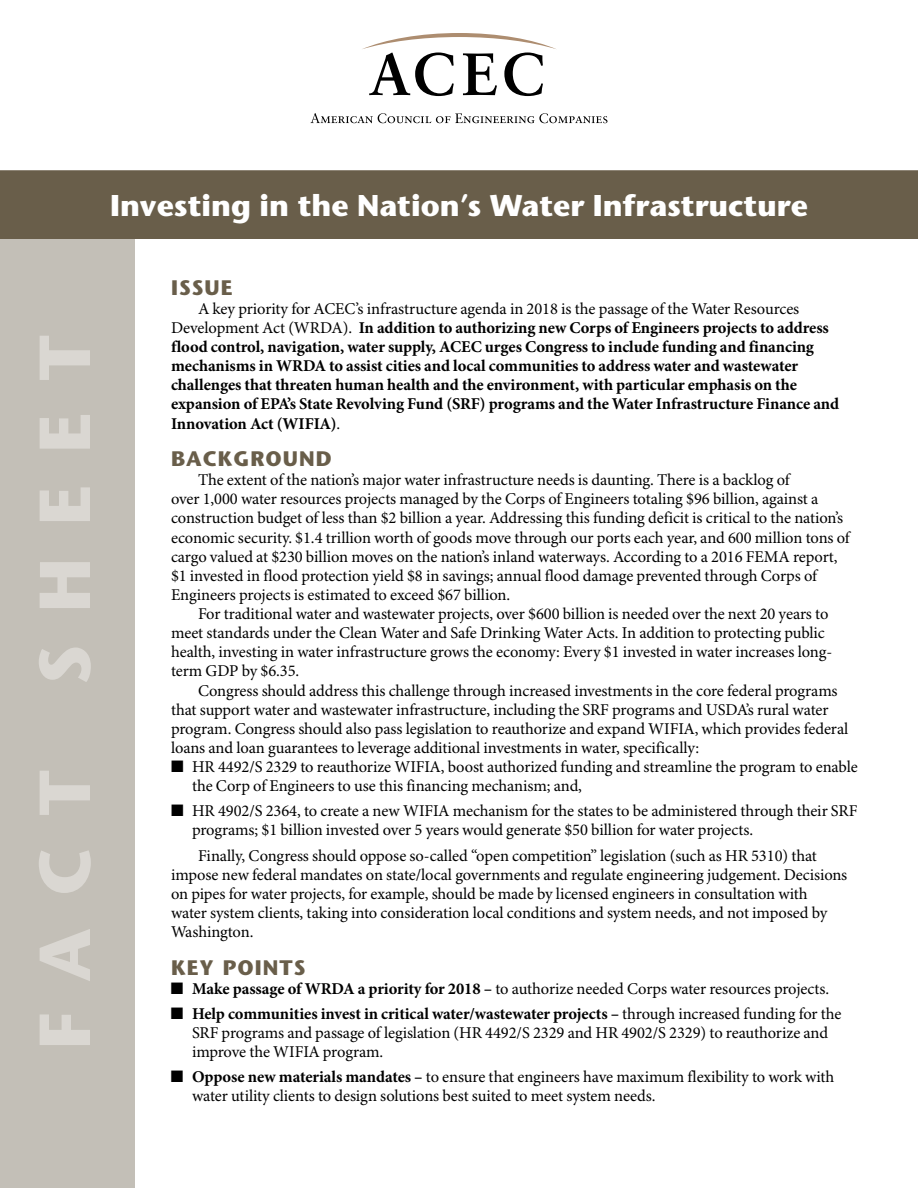
<style>
.page{position:relative;width:918px;height:1188px;background:#fff}
.page>*{position:absolute;margin:0;border:0;box-sizing:border-box;transform-origin:0 0}
.t1{font:700 72px "Stone Sans";letter-spacing:.45em;color:#dad7d2}
.t2{font:700 30px "Stone Sans";color:#fff}
.t3{font:700 21px "Stone Sans";letter-spacing:.05em;color:#695e4a}
.t4{font:16.5px/19px "Minion Pro";letter-spacing:-.005em;color:#000}
.t5{font:700 16.5px/19px "Minion Pro";letter-spacing:-.005em;color:#000}
.s1{font-weight:400}
.s2{font-weight:700}
</style>
<div class="page">
<div style="left:0;top:228px;width:135px;height:960px;background:#c3bfb7"></div>
<div style="left:0;top:171px;width:918px;height:67px;background:#695e4a"></div>
<svg style="left:362px;top:33px;width:194px;height:63px"></svg>
<svg style="left:311px;top:113px;width:297px;height:10px"></svg>
<hr style="left:0;top:170px;width:918px;height:2px;background:#695e4a">
<h2 class="t2" style="left:110px;top:188px;width:699px">Investing in the Nation’s Water Infrastructure</h2>
<h1 class="t1" style="left:22px;top:1049px;width:716px;rotate:-90deg">FACT SHEET</h1>
<p class="t3" style="left:171px;top:275px;width:63px">ISSUE</p>
<p class="t5" style="left:171px;top:300px;width:670px;text-indent:27px"><span class="s1">A key priority for ACEC’s infrastructure agenda in 2018 is the passage of the Water Resources Development Act (WRDA).</span> In addition to authorizing new Corps of Engineers projects to address flood control, navigation, water supply, ACEC urges Congress to include funding and financing mechanisms in WRDA to assist cities and local communities to address water and wastewater challenges that threaten human health and the environment, with particular emphasis on the expansion of EPA’s State Revolving Fund (SRF) programs and the Water Infrastructure Finance and Innovation Act (WIFIA)<span class="s1">.</span></p>
<p class="t3" style="left:171px;top:446px;width:162px">BACKGROUND</p>
<p class="t4" style="left:171px;top:471px;width:680px;text-indent:27px">The extent of the nation’s major water infrastructure needs is daunting. There is a backlog of<br>over 1,000 water resources projects managed by the Corps of Engineers totaling $96 billion, against a construction budget of less than $2 billion a year. Addressing this funding deficit is critical to the nation’s economic security. $1.4 trillion worth of goods move through our ports each year, and 600 million tons of cargo valued at $230 billion moves on the nation’s inland waterways. According to a 2016 FEMA report, $1 invested in flood protection yield $8 in savings; annual flood damage prevented through Corps of Engineers projects is estimated to exceed $67 billion.</p>
<p class="t4" style="left:171px;top:605px;width:663px;text-indent:27px">For traditional water and wastewater projects, over $600 billion is needed over the next 20 years to meet standards under the Clean Water and Safe Drinking Water Acts. In addition to protecting public health, investing in water infrastructure grows the economy: Every $1 invested in water increases long&shy;term GDP by $6.35.</p>
<p class="t4" style="left:171px;top:681px;width:679px;text-indent:27px">Congress should address this challenge through increased investments in the core federal programs that support water and wastewater infrastructure, including the SRF programs and USDA’s rural water program. Congress should also pass legislation to reauthorize and expand WIFIA, which provides federal loans and loan guarantees to leverage additional investments in water, specifically:</p>
<p class="t4" style="left:192px;top:758px;width:667px;text-indent:-21px">■ HR 4492/S 2329 to reauthorize WIFIA, boost authorized funding and streamline the program to enable the Corp of Engineers to use this financing mechanism; and,</p>
<p class="t4" style="left:192px;top:802px;width:667px;text-indent:-21px">■ HR 4902/S 2364, to create a new WIFIA mechanism for the states to be administered through their SRF programs; $1 billion invested over 5 years would generate $50 billion for water projects.</p>
<p class="t4" style="left:171px;top:846px;width:678px;text-indent:27px">Finally, Congress should oppose so-called “open competition” legislation (such as HR 5310) that impose new federal mandates on state/local governments and regulate engineering judgement. Decisions on pipes for water projects, for example, should be made by licensed engineers in consultation with water system clients, taking into consideration local conditions and system needs, and not imposed by Washington.</p>
<p class="t3" style="left:171px;top:955px;width:136px">KEY POINTS</p>
<p class="t4" style="left:171px;top:980px;width:660px">■ <span class="s2">Make passage of WRDA a priority for 2018 –</span> to authorize needed Corps water resources projects.</p>
<p class="t4" style="left:192px;top:1005px;width:651px;text-indent:-21px">■ <span class="s2">Help communities invest in critical water/wastewater projects –</span> through increased funding for the<br>SRF programs and passage of legislation (HR 4492/S 2329 and HR 4902/S 2329) to reauthorize and improve the WIFIA program.</p>
<p class="t4" style="left:192px;top:1068px;width:644px;text-indent:-21px">■ <span class="s2">Oppose new materials mandates –</span> to ensure that engineers have maximum flexibility to work with water utility clients to design solutions best suited to meet system needs.</p>
</div>
